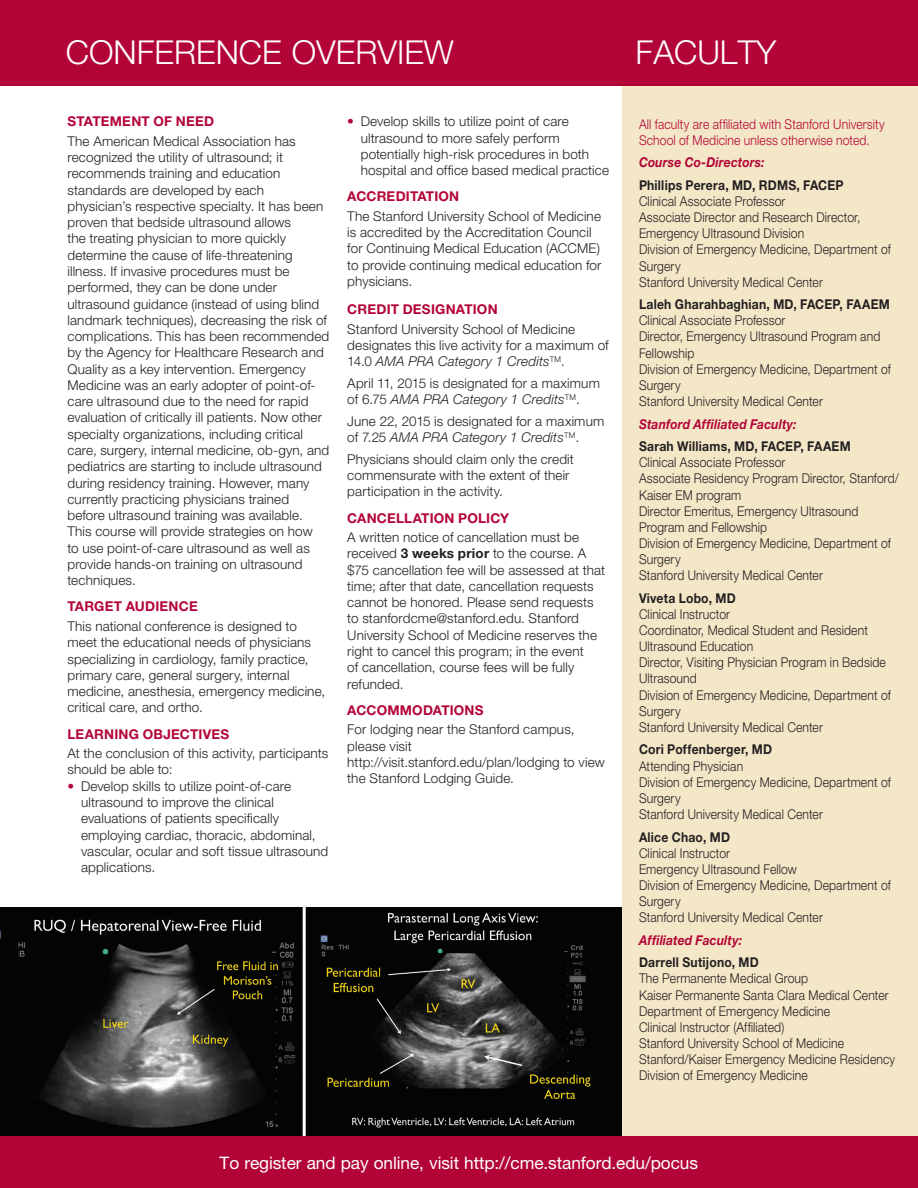
<style>
.page{position:relative;width:918px;height:1188px;background:#fff}
.page>*{position:absolute;margin:0;border:0;box-sizing:border-box;transform-origin:0 0}
.t1{font:300 33px "Helvetica Neue LT Std";color:#fff}
.t2{font:17.25px "Helvetica Neue LT Std";letter-spacing:-.005em;color:#fff}
.t3{font:300 13.5px/16.2px "Helvetica Neue LT Std";letter-spacing:.01em;color:#231f20}
.t4{font:300 13.5px/16.2px "Helvetica Neue LT Std";letter-spacing:.01em;color:#231f20;scale:.9 1}
.t5{font:700 13.5px "Helvetica Neue LT Std";letter-spacing:.015em;color:#b30437}
.t6{font:300 13.5px/16.2px "Helvetica Neue LT Std";letter-spacing:.01em;color:#b30437;scale:.9 1}
.t7{font:italic 700 13.5px "Helvetica Neue LT Std";letter-spacing:.01em;color:#b30437;scale:.9 1}
.s1{color:#b30437}
.s2{font-style:italic}
.s3{font-weight:700}
</style>
<div class="page">
<img style="left:0;top:908px;width:622px;height:228px">
<div style="left:622px;top:78px;width:296px;height:1083px;background:#f4e7c8"></div>
<div style="left:0;top:0;width:918px;height:86px;background:#b30437"></div>
<hr style="left:303px;top:907px;width:3px;height:231px;background:#fff">
<div style="left:0;top:1136px;width:918px;height:52px;background:#b30437"></div>
<p class="t1" style="left:66px;top:33px;width:389px">CONFERENCE OVERVIEW</p>
<p class="t1" style="left:636px;top:33px;width:142px">FACULTY</p>
<p class="t5" style="left:68px;top:113px;width:148px">STATEMENT OF NEED</p>
<p class="t3" style="left:68px;top:133px;width:263px">The American Medical Association has recognized the utility of ultrasound; it recommends training and education standards are developed by each physician’s respective specialty. It has been proven that bedside ultrasound allows<br>the treating physician to more quickly determine the cause of life-threatening illness. If invasive procedures must be performed, they can be done under ultrasound guidance (instead of using blind landmark techniques), decreasing the risk of complications. This has been recommended by the Agency for Healthcare Research and Quality as a key intervention. Emergency Medicine was an early adopter of point-of&shy;care ultrasound due to the need for rapid evaluation of critically ill patients. Now other specialty organizations, including critical care, surgery, internal medicine, ob-gyn, and pediatrics are starting to include ultrasound during residency training. However, many currently practicing physicians trained before ultrasound training was available.<br>This course will provide strategies on how<br>to use point-of-care ultrasound as well as provide hands-on training on ultrasound techniques.</p>
<p class="t5" style="left:68px;top:598px;width:132px">TARGET AUDIENCE</p>
<p class="t3" style="left:68px;top:618px;width:259px">This national conference is designed to meet the educational needs of physicians specializing in cardiology, family practice, primary care, general surgery, internal medicine, anesthesia, emergency medicine, critical care, and ortho.</p>
<p class="t5" style="left:68px;top:725px;width:163px">LEARNING OBJECTIVES</p>
<p class="t3" style="left:68px;top:745px;width:262px">At the conclusion of this activity, participants should be able to:</p>
<p class="t3" style="left:81px;top:778px;width:249px;text-indent:-14px"><span class="s1">•</span> Develop skills to utilize point-of-care ultrasound to improve the clinical evaluations of patients specifically employing cardiac, thoracic, abdominal, vascular, ocular and soft tissue ultrasound applications.</p>
<p class="t3" style="left:361px;top:113px;width:250px;text-indent:-14px"><span class="s1">•</span> Develop skills to utilize point of care ultrasound to more safely perform potentially high-risk procedures in both hospital and office based medical practice</p>
<p class="t5" style="left:347px;top:188px;width:113px">ACCREDITATION</p>
<p class="t3" style="left:347px;top:208px;width:256px">The Stanford University School of Medicine is accredited by the Accreditation Council for Continuing Medical Education (ACCME) to provide continuing medical education for physicians.</p>
<p class="t5" style="left:347px;top:301px;width:152px">CREDIT DESIGNATION</p>
<p class="t3" style="left:347px;top:320px;width:263px">Stanford University School of Medicine designates this live activity for a maximum of<br>14.0 <span class="s2">AMA PRA Category 1 Credits</span><sup>TM</sup>.</p>
<p class="t3" style="left:347px;top:375px;width:254px">April 11, 2015 is designated for a maximum of 6.75 <span class="s2">AMA PRA Category 1 Credits</span><sup>TM</sup>.</p>
<p class="t3" style="left:347px;top:413px;width:259px">June 22, 2015 is designated for a maximum of 7.25 <span class="s2">AMA PRA Category 1 Credits</span><sup>TM</sup>.</p>
<p class="t3" style="left:347px;top:451px;width:228px">Physicians should claim only the credit commensurate with the extent of their participation in the activity.</p>
<p class="t5" style="left:347px;top:509px;width:163px">CANCELLATION POLICY</p>
<p class="t3" style="left:347px;top:529px;width:259px">A written notice of cancellation must be received <span class="s3">3 weeks prior</span> to the course. A $75 cancellation fee will be assessed at that time; after that date, cancellation requests cannot be honored. Please send requests to stanfordcme@stanford.edu. Stanford University School of Medicine reserves the right to cancel this program; in the event<br>of cancellation, course fees will be fully refunded.</p>
<p class="t5" style="left:347px;top:702px;width:138px">ACCOMMODATIONS</p>
<p class="t3" style="left:347px;top:721px;width:259px">For lodging near the Stanford campus, please visit http://visit.stanford.edu/plan/lodging to view the Stanford Lodging Guide.</p>
<p class="t6" style="left:639px;top:115px;width:275px">All faculty are affiliated with Stanford University<br>School of Medicine unless otherwise noted.</p>
<p class="t7" style="left:639px;top:154px;width:141px">Course Co-Directors:</p>
<p class="t4" style="left:639px;top:177px;width:281px"><span class="s3">Phillips Perera, MD, RDMS, FACEP<br></span>Clinical Associate Professor<br>Associate Director and Research Director, Emergency Ultrasound Division<br>Division of Emergency Medicine, Department of Surgery<br>Stanford University Medical Center</p>
<p class="t4" style="left:639px;top:296px;width:281px"><span class="s3">Laleh Gharahbaghian, MD, FACEP, FAAEM<br></span>Clinical Associate Professor<br>Director, Emergency Ultrasound Program and<br>Fellowship<br>Division of Emergency Medicine, Department of<br>Surgery<br>Stanford University Medical Center</p>
<p class="t7" style="left:639px;top:415px;width:177px">Stanford Affiliated Faculty:</p>
<p class="t4" style="left:639px;top:438px;width:290px"><span class="s3">Sarah Williams, MD, FACEP, FAAEM<br></span>Clinical Associate Professor<br>Associate Residency Program Director, Stanford/<br>Kaiser EM program<br>Director Emeritus, Emergency Ultrasound<br>Program and Fellowship<br>Division of Emergency Medicine, Department of<br>Surgery<br>Stanford University Medical Center</p>
<p class="t4" style="left:639px;top:590px;width:281px"><span class="s3">Viveta Lobo, MD<br></span>Clinical Instructor<br>Coordinator, Medical Student and Resident<br>Ultrasound Education<br>Director, Visiting Physician Program in Bedside<br>Ultrasound<br>Division of Emergency Medicine, Department of<br>Surgery<br>Stanford University Medical Center</p>
<p class="t4" style="left:639px;top:741px;width:281px"><span class="s3">Cori Poffenberger, MD<br></span>Attending Physician<br>Division of Emergency Medicine, Department of<br>Surgery<br>Stanford University Medical Center</p>
<p class="t4" style="left:639px;top:828px;width:281px"><span class="s3">Alice Chao, MD<br></span>Clinical Instructor<br>Emergency Ultrasound Fellow<br>Division of Emergency Medicine, Department of<br>Surgery<br>Stanford University Medical Center</p>
<p class="t7" style="left:639px;top:932px;width:116px">Affiliated Faculty:</p>
<p class="t4" style="left:639px;top:954px;width:286px"><span class="s3">Darrell Sutijono, MD<br></span>The Permanente Medical Group<br>Kaiser Permanente Santa Clara Medical Center Department of Emergency Medicine<br>Clinical Instructor (Affiliated)<br>Stanford University School of Medicine Stanford/Kaiser Emergency Medicine Residency Division of Emergency Medicine</p>
<p class="t2" style="left:220px;top:1153px;width:480px">To register and pay online, visit http://cme.stanford.edu/pocus</p>
</div>
